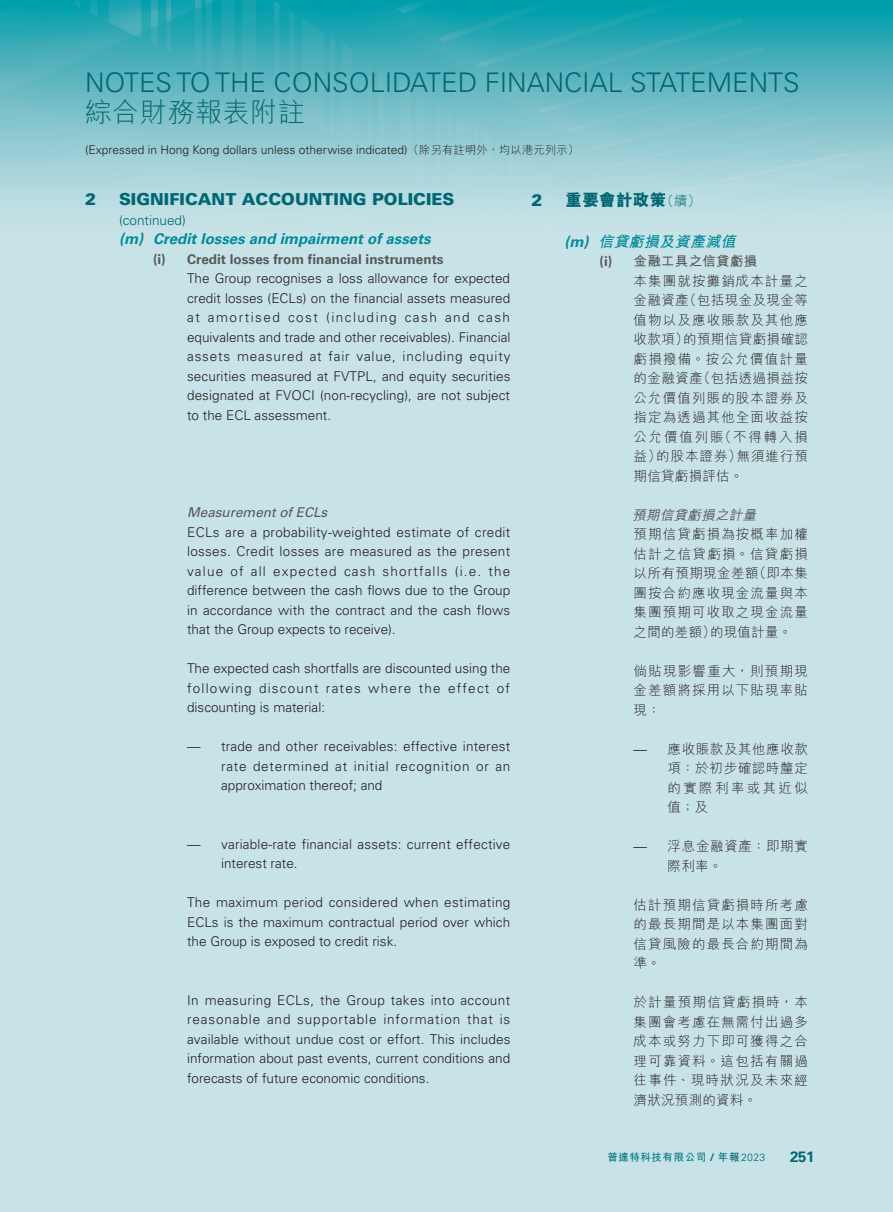
<style>
.page{position:relative;width:893px;height:1212px;background:#fff}
.page>*{position:absolute;margin:0;border:0;box-sizing:border-box;transform-origin:0 0}
.t1{font:300 27px "Univers LT Std";color:#006771}
.t2{font:300 27px "M Hei HK";letter-spacing:.02em;color:#006771}
._01_H1_E{font:900 16.5px "Univers LT Std";color:#006771}
._001_H1_C{font:800 16.5px "M Hei HK";letter-spacing:.02em;color:#006771}
._001_H1_C-2{font:900 16.5px "Univers LT Std";color:#006771}
._02_H2_E{font:italic 700 15px "Univers LT Std";color:#008b98}
._002_H2_C{font:italic 700 15px "M Hei HK";color:#008b98}
.t3{font:700 15px "Univers LT Std";color:#006771}
._00_txt_E{font:300 13.5px/19.5px "Univers LT Std";color:#231f20;text-align:justify}
._000_txt_C{font:300 13.5px/19.5px "M Hei HK";letter-spacing:.085em;color:#231f20;text-align:justify}
._03_H3_E{font:700 13.5px "Univers LT Std";color:#57585a}
._04_H4_E{font:italic 13.5px "Univers LT Std";color:#57585a}
._000_txt_C-2{font:300 13.5px/19.5px "M Hei HK";letter-spacing:.05em;color:#231f20}
._003_H3_C{font:700 13.5px "M Hei HK";letter-spacing:.02em;color:#57585a}
._01_H1_E-2{font:300 13.5px "Univers LT Std";color:#006771}
._004_H4_C{font:italic 500 13.5px "M Hei HK";color:#57585a}
.t4{font:300 12px "Univers LT Std";color:#231f20}
.t5{font:700 10.5px "M Hei HK";letter-spacing:.05em;color:#007782}
.s1{font-family:"M Hei HK";font-size:11.25px}
.s2{font-weight:300;font-size:13.5px}
.s3{font-family:"Univers LT Std"}
.s4{font-family:"Univers LT Std";color:#006771}
.s5{color:#006771}
.s6{font-family:"Univers LT Std";font-weight:300;color:#006771}
</style>
<div class="page">
<img style="left:0;top:0;width:893px;height:1212px">
<h1 class="t1" style="left:85px;top:66px;width:716px">NOTES TO THE CONSOLIDATED FINANCIAL STATEMENTS</h1>
<h1 class="t2" style="left:85px;top:98px;width:221px">綜合財務報表附註</h1>
<p class="t4" style="left:85px;top:142px;width:495px">(Expressed in Hong Kong dollars unless otherwise indicated)<span class="s1">（除另有註明外，均以港元列示）</span></p>
<p class="_001_H1_C-2" style="left:531px;top:190px;width:13px">2</p>
<p class="_001_H1_C" style="left:566px;top:192px;width:137px">重要會計政策<span class="s2">（續）</span></p>
<p class="_002_H2_C" style="left:564px;top:230px;width:177px"><span class="s3">(m)</span> 信貸虧損及資產減值</p>
<p class="_003_H3_C" style="left:600px;top:251px;width:159px"><span class="s3">(i)</span> 金融工具之信貸虧損</p>
<p class="_000_txt_C" style="left:634px;top:271px;width:176px">本集團就按攤銷成本計量之金融資產（包括現金及現金等值物以及應收賬款及其他應收款項）的預期信貸虧損確認虧損撥備。按公允價值計量的金融資產（包括透過損益按公允價值列賬的股本證券及指定為透過其他全面收益按公允價值列賬（不得轉入損益）的股本證券）無須進行預期信貸虧損評估。</p>
<p class="_004_H4_C" style="left:632px;top:505px;width:129px">預期信貸虧損之計量</p>
<p class="_000_txt_C" style="left:634px;top:524px;width:176px">預期信貸虧損為按概率加權估計之信貸虧損。信貸虧損以所有預期現金差額（即本集團按合約應收現金流量與本集團預期可收取之現金流量之間的差額）的現值計量。</p>
<p class="_000_txt_C" style="left:634px;top:661px;width:176px">倘貼現影響重大，則預期現金差額將採用以下貼現率貼現：</p>
<p class="_000_txt_C" style="left:668px;top:739px;width:142px;text-indent:-34px"><span class="s3">—</span> 應收賬款及其他應收款項：於初步確認時釐定的實際利率或其近似值；及</p>
<p class="_000_txt_C-2" style="left:668px;top:836px;width:142px;text-indent:-34px"><span class="s3">—</span> 浮息金融資產：即期實際利率。</p>
<p class="_000_txt_C" style="left:634px;top:895px;width:176px">估計預期信貸虧損時所考慮的最長期間是以本集團面對信貸風險的最長合約期間為準。</p>
<p class="_000_txt_C" style="left:634px;top:992px;width:176px">於計量預期信貸虧損時，本集團會考慮在無需付出過多成本或努力下即可獲得之合理可靠資料。這包括有關過往事件、現時狀況及未來經濟狀況預測的資料。</p>
<p class="_01_H1_E" style="left:85px;top:189px;width:13px">2</p>
<p class="_01_H1_E" style="left:119px;top:189px;width:337px">SIGNIFICANT ACCOUNTING POLICIES</p>
<p class="_01_H1_E-2" style="left:119px;top:212px;width:68px">(continued)</p>
<p class="_02_H2_E" style="left:119px;top:230px;width:313px">(m) Credit losses and impairment of assets</p>
<p class="_03_H3_E" style="left:153px;top:251px;width:292px">(i) Credit losses from financial instruments</p>
<p class="_00_txt_E" style="left:187px;top:268px;width:325px">The Group recognises a loss allowance for expected credit losses (ECLs) on the financial assets measured at amortised cost (including cash and cash equivalents and trade and other receivables). Financial assets measured at fair value, including equity securities measured at FVTPL, and equity securities designated at FVOCI (non-recycling), are not subject to the ECL assessment.</p>
<p class="_04_H4_E" style="left:187px;top:504px;width:142px">Measurement of ECLs</p>
<p class="_00_txt_E" style="left:187px;top:522px;width:325px">ECLs are a probability-weighted estimate of credit losses. Credit losses are measured as the present value of all expected cash shortfalls (i.e. the difference between the cash flows due to the Group in accordance with the contract and the cash flows that the Group expects to receive).</p>
<p class="_00_txt_E" style="left:187px;top:658px;width:325px">The expected cash shortfalls are discounted using the following discount rates where the effect of discounting is material:</p>
<p class="_00_txt_E" style="left:221px;top:736px;width:291px;text-indent:-34px">— trade and other receivables: effective interest rate determined at initial recognition or an approximation thereof; and</p>
<p class="_00_txt_E" style="left:221px;top:834px;width:291px;text-indent:-34px">— variable-rate financial assets: current effective interest rate.</p>
<p class="_00_txt_E" style="left:187px;top:892px;width:325px">The maximum period considered when estimating ECLs is the maximum contractual period over which the Group is exposed to credit risk.</p>
<p class="_00_txt_E" style="left:187px;top:990px;width:325px">In measuring ECLs, the Group takes into account reasonable and supportable information that is available without undue cost or effort. This includes information about past events, current conditions and forecasts of future economic conditions.</p>
<p class="t5" style="left:607px;top:1150px;width:159px">普達特科技有限公司 <span class="s4">/</span> <span class="s5">年報</span><span class="s6">2023</span></p>
<p class="t3" style="left:790px;top:1147px;width:26px">251</p>
</div>
